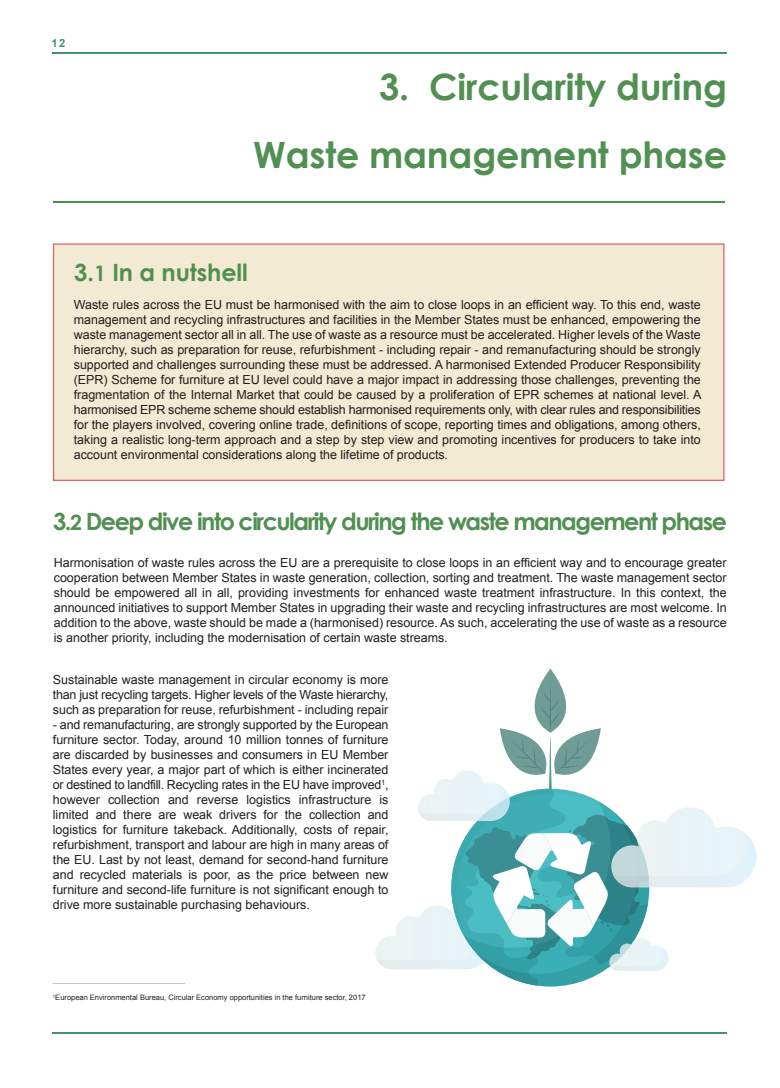
<style>
.page{position:relative;width:780px;height:1088px;background:#fff}
.page>*{position:absolute;margin:0;border:0;box-sizing:border-box;transform-origin:0 0}
.t1{font:700 36.38px/67.5px "Century Gothic";letter-spacing:-.005em;color:#519052;text-align:right}
.t2{font:700 23.75px "Century Gothic";letter-spacing:-.06em;color:#519052}
.t3{font:700 23.75px "Century Gothic";letter-spacing:-.005em;color:#519052}
.t4{font:12.5px/15px "Arial";letter-spacing:-.005em;color:#231f20;text-align:justify}
.t5{font:700 11.25px "Arial";color:#459272}
.t6{font:7.5px "Arial";color:#231f20}
.s1{font-size:21.25px}
</style>
<div class="page">
<hr style="left:53px;top:1032px;width:674px;height:1px;background:#459272">
<hr style="left:53px;top:52px;width:674px;height:1px;background:#459272">
<div style="left:53px;top:243px;width:671px;height:238px;background:#f2ead2;border:1px solid #df5f67"></div>
<hr style="left:53px;top:202px;width:671px;height:1px;background:#519052">
<svg style="left:375px;top:668px;width:381px;height:318px"></svg>
<p class="t5" style="left:52px;top:36px;width:15px">12</p>
<h1 class="t1" style="left:253px;top:51px;width:475px">3. Circularity during<br>Waste management phase</h1>
<h2 class="t3" style="left:74px;top:255px;width:175px">3.<span class="s1">1</span> In a nutshell</h2>
<p class="t4" style="left:74px;top:297px;width:629px">Waste rules across the EU must be harmonised with the aim to close loops in an efficient way. To this end, waste management and recycling infrastructures and facilities in the Member States must be enhanced, empowering the waste management sector all in all. The use of waste as a resource must be accelerated. Higher levels of the Waste hierarchy, such as preparation for reuse, refurbishment - including repair - and remanufacturing should be strongly supported and challenges surrounding these must be addressed. A harmonised Extended Producer Responsibility (EPR) Scheme for furniture at EU level could have a major impact in addressing those challenges, preventing the fragmentation of the Internal Market that could be caused by a proliferation of EPR schemes at national level. A harmonised EPR scheme scheme should establish harmonised requirements only, with clear rules and responsibilities for the players involved, covering online trade, definitions of scope, reporting times and obligations, among others, taking a realistic long-term approach and a step by step view and promoting incentives for producers to take into account environmental considerations along the lifetime of products.</p>
<h2 class="t2" style="left:53px;top:503px;width:675px">3.<span class="s1">2</span> Deep dive into circularity during the waste management phase</h2>
<p class="t4" style="left:54px;top:555px;width:674px">Harmonisation of waste rules across the EU are a prerequisite to close loops in an efficient way and to encourage greater cooperation between Member States in waste generation, collection, sorting and treatment. The waste management sector should be empowered all in all, providing investments for enhanced waste treatment infrastructure. In this context, the announced initiatives to support Member States in upgrading their waste and recycling infrastructures are most welcome. In addition to the above, waste should be made a (harmonised) resource. As such, accelerating the use of waste as a resource is another priority, including the modernisation of certain waste streams.</p>
<p class="t4" style="left:53px;top:672px;width:337px">Sustainable waste management in circular economy is more than just recycling targets. Higher levels of the Waste hierarchy, such as preparation for reuse, refurbishment - including repair</p>
<p class="t4" style="left:53px;top:717px;width:337px">- and remanufacturing, are strongly supported by the European furniture sector. Today, around 10 million tonnes of furniture are discarded by businesses and consumers in EU Member States every year, a major part of which is either incinerated or destined to landfill. Recycling rates in the EU have improved<sup>1</sup>, however collection and reverse logistics infrastructure is limited and there are weak drivers for the collection and logistics for furniture takeback. Additionally, costs of repair, refurbishment, transport and labour are high in many areas of the EU. Last by not least, demand for second-hand furniture and recycled materials is poor, as the price between new furniture and second-life furniture is not significant enough to drive more sustainable purchasing behaviours.</p>
<p class="t6" style="left:53px;top:992px;width:314px"><sup>1</sup>European Environmental Bureau, Circular Economy opportunities in the furniture sector, 2017</p>
</div>
